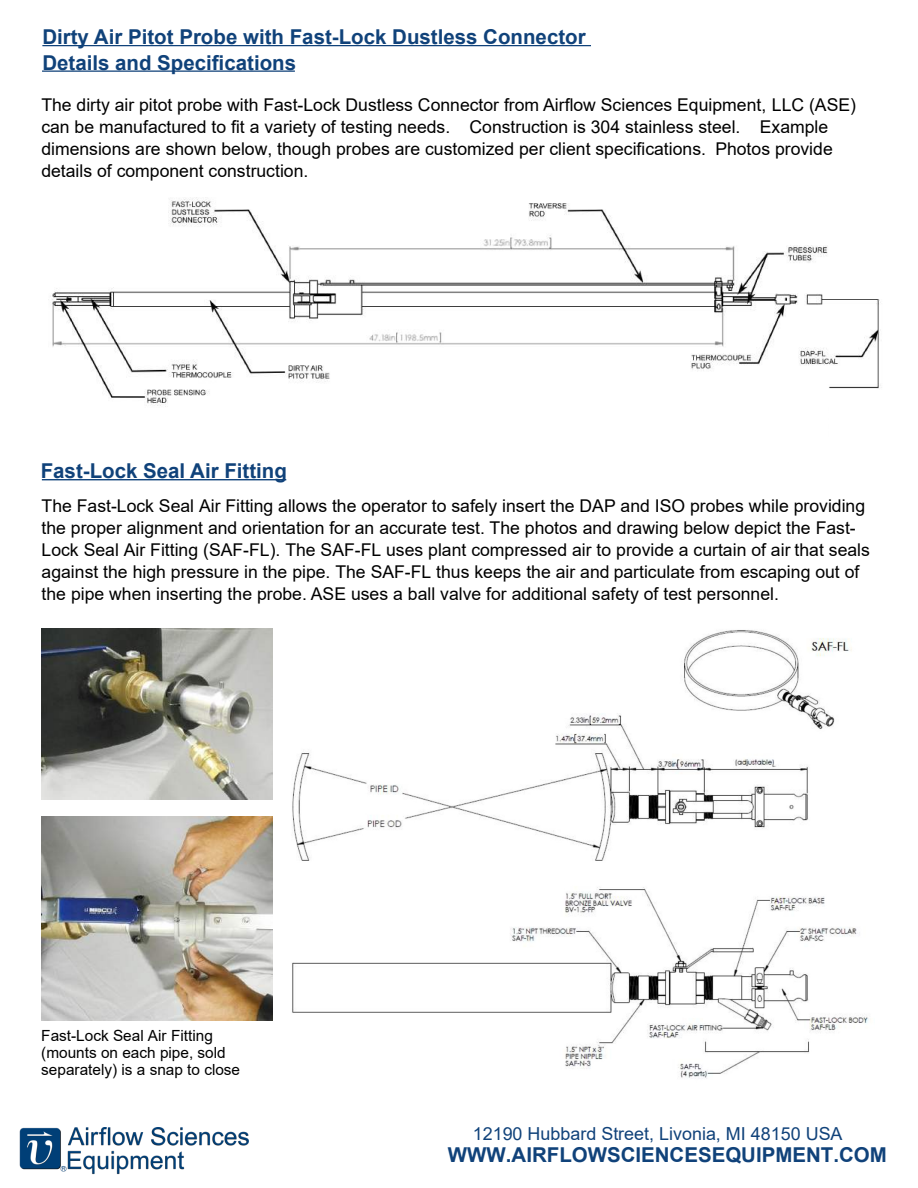
<style>
.page{position:relative;width:918px;height:1188px;background:#fff}
.page>*{position:absolute;margin:0;border:0;box-sizing:border-box;transform-origin:0 0}
.t1{font:700 20.55px/25.7px "Arial";color:#10427a}
.t2{font:17.85px "Arial";color:#10427a}
.t3{font:17.55px/22px "Arial";color:#000}
.t4{font:15.3px/17px "Arial";color:#000}
</style>
<div class="page">
<img style="left:42px;top:197px;width:839px;height:284px">
<div style="left:703px;top:382px;width:126px;height:136px;background:#fff"></div>
<hr style="left:42px;top:45px;width:549px;height:1px;background:#10427a">
<hr style="left:42px;top:70px;width:253px;height:2px;background:#10427a">
<hr style="left:42px;top:479px;width:244px;height:1px;background:#10427a">
<img style="left:292px;top:713px;width:577px;height:366px">
<div style="left:829px;top:690px;width:83px;height:99px;background:#fff"></div>
<img style="left:672px;top:630px;width:189px;height:120px">
<img style="left:42px;top:628px;width:230px;height:171px">
<img style="left:42px;top:816px;width:230px;height:204px">
<img style="left:19px;top:1127px;width:230px;height:48px">
<p class="t1" style="left:42px;top:26px;width:545px">Dirty Air Pitot Probe with Fast-Lock Dustless Connector<br>Details and Specifications</p>
<p class="t3" style="left:41px;top:95px;width:816px">The dirty air pitot probe with Fast-Lock Dustless Connector from Airflow Sciences Equipment, LLC (ASE) can be manufactured to fit a variety of testing needs. Construction is 304 stainless steel. Example dimensions are shown below, though probes are customized per client specifications. Photos provide details of component construction.</p>
<p class="t1" style="left:41px;top:460px;width:248px">Fast-Lock Seal Air Fitting</p>
<p class="t3" style="left:42px;top:496px;width:830px">The Fast-Lock Seal Air Fitting allows the operator to safely insert the DAP and ISO probes while providing the proper alignment and orientation for an accurate test. The photos and drawing below depict the Fast-Lock Seal Air Fitting (SAF-FL). The SAF-FL uses plant compressed air to provide a curtain of air that seals against the high pressure in the pipe. The SAF-FL thus keeps the air and particulate from escaping out of the pipe when inserting the probe. ASE uses a ball valve for additional safety of test personnel.</p>
<p class="t4" style="left:41px;top:1029px;width:200px">Fast-Lock Seal Air Fitting (mounts on each pipe, sold separately) is a snap to close</p>
<p class="t2" style="left:473px;top:1127px;width:371px">12190 Hubbard Street, Livonia, MI 48150 USA</p>
<p class="t1" style="left:448px;top:1144px;width:440px">WWW.AIRFLOWSCIENCESEQUIPMENT.COM</p>
</div>
